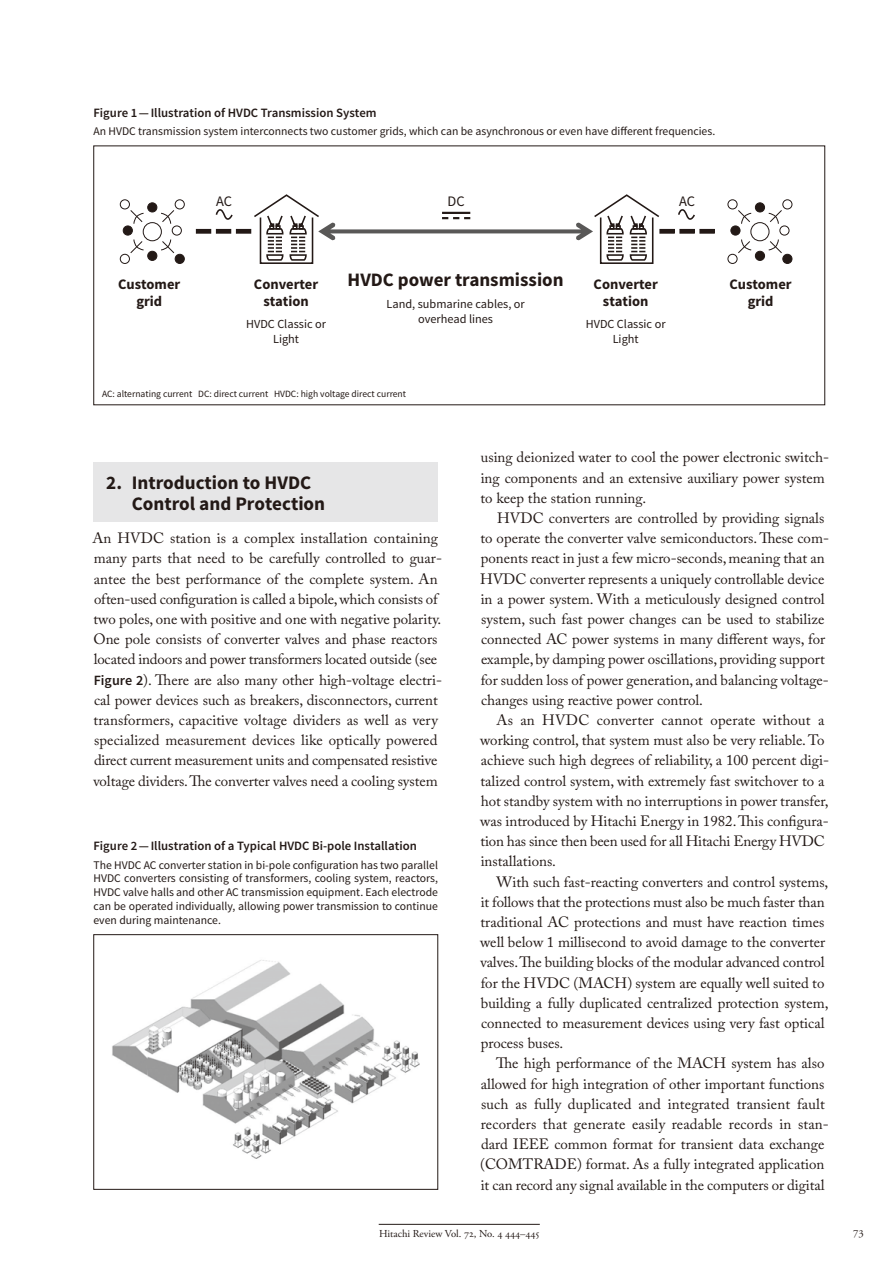
<style>
.page{position:relative;width:893px;height:1263px;background:#fff}
.page>*{position:absolute;margin:0;border:0;box-sizing:border-box;transform-origin:0 0}
.t1{font:700 19.2px/21.3px "Source Sans Pro";color:#231916}
.t2{font:700 18.9px "Source Sans Pro";color:#231916}
.t3{font:14.85px/20.2px "Adobe Caslon Pro";color:#231916}
.t4{font:700 14.55px/16.5px "Source Sans Pro";color:#231916;text-align:center}
.t5{font:14.55px "Source Sans Pro";color:#231916}
.t6{font:600 12.75px "Source Sans Pro";color:#231916}
.t7{font:12.3px/14.7px "Source Sans Pro";color:#231916;text-align:center}
.t8{font:11.7px/13.8px "Source Sans Pro";color:#231916;text-align:justify}
.t9{font:10.65px "Adobe Garamond Pro";color:#231916}
.t10{font:9.6px "Source Sans Pro";color:#231916}
.s1{font-family:"Source Sans Pro";font-weight:600;font-size:14.1px}
.s2{color:#fff}
</style>
<div class="page">
<hr style="left:379px;top:1224px;width:161px;height:1px;background:#231916">
<div style="left:94px;top:462px;width:344px;height:59px;background:#e6e6e7"></div>
<div style="left:143px;top:222px;width:19px;height:19px;border:1px solid #231916;border-radius:50%"></div>
<div style="left:172px;top:225px;width:10px;height:11px;border:1px solid #231916;border-radius:50%"></div>
<div style="left:120px;top:199px;width:10px;height:10px;border:1px solid #231916;border-radius:50%"></div>
<div style="left:123px;top:226px;width:9px;height:9px;background:#231916;border-radius:50%"></div>
<div style="left:123px;top:225px;width:10px;height:11px;border:1px solid #231916;border-radius:50%"></div>
<div style="left:148px;top:203px;width:9px;height:9px;background:#231916;border-radius:50%"></div>
<div style="left:147px;top:202px;width:10px;height:10px;border:1px solid #231916;border-radius:50%"></div>
<svg style="left:130px;top:210px;width:14px;height:14px"></svg>
<div style="left:175px;top:199px;width:10px;height:10px;border:1px solid #231916;border-radius:50%"></div>
<svg style="left:161px;top:210px;width:14px;height:14px"></svg>
<div style="left:120px;top:254px;width:10px;height:10px;border:1px solid #231916;border-radius:50%"></div>
<div style="left:148px;top:251px;width:9px;height:9px;background:#231916;border-radius:50%"></div>
<div style="left:147px;top:251px;width:10px;height:10px;border:1px solid #231916;border-radius:50%"></div>
<svg style="left:130px;top:239px;width:14px;height:14px"></svg>
<div style="left:175px;top:254px;width:9px;height:9px;background:#231916;border-radius:50%"></div>
<div style="left:175px;top:254px;width:10px;height:10px;border:1px solid #231916;border-radius:50%"></div>
<svg style="left:161px;top:239px;width:14px;height:15px"></svg>
<hr style="left:196px;top:229px;width:15px;height:4px;background:#231916">
<div style="left:196px;top:229px;width:15px;height:5px;border:1px solid #231916"></div>
<div style="left:750px;top:222px;width:19px;height:19px;border:1px solid #231916;border-radius:50%"></div>
<div style="left:779px;top:225px;width:10px;height:11px;border:1px solid #231916;border-radius:50%"></div>
<div style="left:727px;top:199px;width:10px;height:10px;border:1px solid #231916;border-radius:50%"></div>
<div style="left:731px;top:226px;width:9px;height:9px;background:#231916;border-radius:50%"></div>
<div style="left:730px;top:225px;width:10px;height:11px;border:1px solid #231916;border-radius:50%"></div>
<div style="left:755px;top:203px;width:9px;height:9px;background:#231916;border-radius:50%"></div>
<div style="left:755px;top:202px;width:10px;height:10px;border:1px solid #231916;border-radius:50%"></div>
<svg style="left:738px;top:210px;width:14px;height:14px"></svg>
<div style="left:782px;top:199px;width:10px;height:10px;border:1px solid #231916;border-radius:50%"></div>
<svg style="left:768px;top:210px;width:14px;height:14px"></svg>
<div style="left:727px;top:254px;width:10px;height:10px;border:1px solid #231916;border-radius:50%"></div>
<div style="left:755px;top:251px;width:9px;height:9px;background:#231916;border-radius:50%"></div>
<div style="left:755px;top:251px;width:10px;height:10px;border:1px solid #231916;border-radius:50%"></div>
<svg style="left:738px;top:239px;width:14px;height:15px"></svg>
<div style="left:783px;top:254px;width:9px;height:9px;background:#231916;border-radius:50%"></div>
<div style="left:782px;top:254px;width:10px;height:10px;border:1px solid #231916;border-radius:50%"></div>
<svg style="left:768px;top:239px;width:14px;height:15px"></svg>
<hr style="left:700px;top:229px;width:14px;height:4px;background:#231916">
<div style="left:699px;top:229px;width:16px;height:5px;border:1px solid #231916"></div>
<svg style="left:215px;top:194px;width:480px;height:70px"></svg>
<img style="left:112px;top:960px;width:308px;height:199px">
<div style="left:94px;top:934px;width:344px;height:256px;border:1px solid #231916"></div>
<p class="t6" style="left:94px;top:108px;width:285px">Figure 1 — Illustration of HVDC Transmission System</p>
<p class="t8" style="left:94px;top:125px;width:623px">An HVDC transmission system interconnects two customer grids, which can be asynchronous or even have different frequencies.</p>
<p class="t5" style="left:216px;top:196px;width:17px">AC</p>
<p class="t5" style="left:679px;top:196px;width:17px">AC</p>
<p class="t5" style="left:448px;top:196px;width:19px">DC</p>
<p class="t2" style="left:348px;top:273px;width:218px">HVDC power transmission</p>
<p class="t7" style="left:386px;top:298px;width:140px">Land, submarine cables, or overhead lines</p>
<p class="t4" style="left:118px;top:277px;width:64px">Customer grid</p>
<p class="t4" style="left:729px;top:277px;width:64px">Customer grid</p>
<p class="t4" style="left:254px;top:277px;width:66px">Converter station</p>
<p class="t4" style="left:593px;top:277px;width:66px">Converter station</p>
<p class="t7" style="left:586px;top:318px;width:81px">HVDC Classic or<br>Light</p>
<p class="t7" style="left:246px;top:318px;width:81px">HVDC Classic or<br>Light</p>
<p class="t10" style="left:102px;top:390px;width:306px">AC: alternating current DC: direct current HVDC: high voltage direct current</p>
<p class="t1" style="left:132px;top:472px;width:195px;text-indent:-26px">2. Introduction to HVDC<br>Control and Protection</p>
<p class="t3" style="left:92px;top:530px;width:351px">An HVDC station is a complex installation containing many parts that need to be carefully controlled to guar&shy;antee the best performance of the complete system. An often-used configuration is called a bipole, which consists of two poles, one with positive and one with negative polarity.<br>One pole consists of converter valves and phase reactors located indoors and power transformers located outside (see <span class="s1">Figure 2</span>). There are also many other high-voltage electri&shy;cal power devices such as breakers, disconnectors, current transformers, capacitive voltage dividers as well as very specialized measurement devices like optically powered direct current measurement units and compensated resistive voltage dividers. The converter valves need a cooling system</p>
<p class="t6" style="left:94px;top:841px;width:325px">Figure 2 — Illustration of a Typical HVDC Bi-pole Installation</p>
<p class="t8" style="left:94px;top:859px;width:346px">The HVDC AC converter station in bi-pole configuration has two parallel HVDC converters consisting of transformers, cooling system, reactors, HVDC valve halls and other AC transmission equipment. Each electrode can be operated individually, allowing power transmission to continue even during maintenance.</p>
<p class="t3" style="left:480px;top:449px;width:350px">using deionized water to cool the power electronic switch&shy;ing components and an extensive auxiliary power system to keep the station running.</p>
<p class="t3" style="left:480px;top:510px;width:350px;text-indent:17px">HVDC converters are controlled by providing signals to operate the converter valve semiconductors. These com&shy;ponents react in just a few micro-seconds, meaning that an HVDC converter represents a uniquely controllable device in a power system. With a meticulously designed control system, such fast power changes can be used to stabilize connected AC power systems in many different ways, for example, by damping power oscillations, providing support for sudden loss of power generation, and balancing voltage&shy;changes using reactive power control.</p>
<p class="t3" style="left:480px;top:712px;width:350px;text-indent:16px">As an HVDC converter cannot operate without a working control, that system must also be very reliable. To achieve such high degrees of reliability, a 100 percent digi&shy;talized control system, with extremely fast switchover to a hot standby system with no interruptions in power transfer, was introduced by Hitachi Energy in 1982. This configura&shy;tion has since then been used for all Hitachi Energy HVDC installations.</p>
<p class="t3" style="left:480px;top:873px;width:350px;text-indent:16px">With such fast-reacting converters and control systems, it follows that the protections must also be much faster than traditional AC protections and must have reaction times well below 1 millisecond to avoid damage to the converter valves. The building blocks of the modular advanced control for the HVDC (MACH) system are equally well suited to building a fully duplicated centralized protection system, connected to measurement devices using very fast optical process buses.</p>
<p class="t3" style="left:480px;top:1055px;width:350px;text-indent:16px">The high performance of the MACH system has also allowed for high integration of other important functions such as fully duplicated and integrated transient fault recorders that generate easily readable records in stan&shy;dard IEEE common format for transient data exchange (COMTRADE) format. As a fully integrated application it can record any signal available in the computers or digital</p>
<p class="t9" style="left:379px;top:1228px;width:162px">Hitachi Review Vol. 72, No. 4 444–445</p>
<p class="t9" style="left:853px;top:1228px;width:15px">73<span class="s2">.</span></p>
</div>
